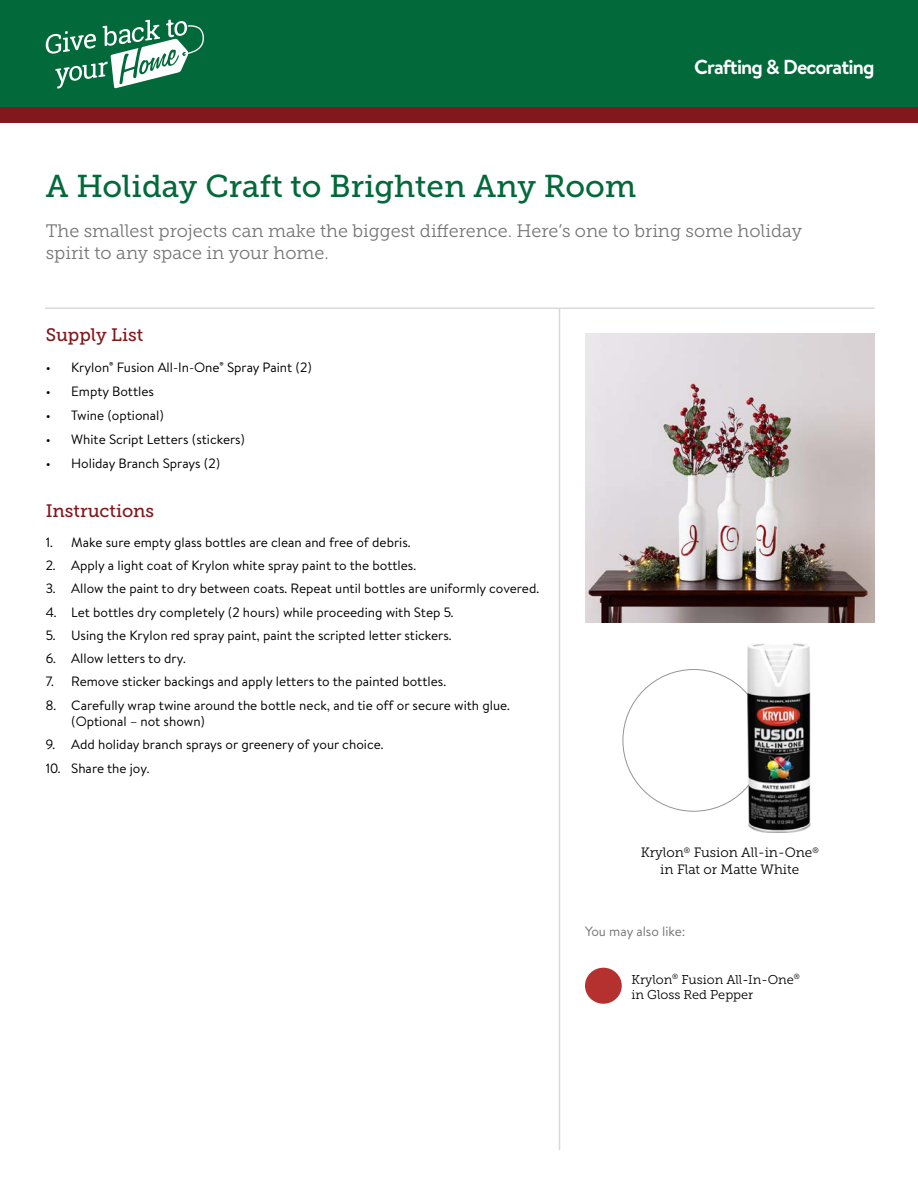
<style>
.page{position:relative;width:918px;height:1188px;background:#fff}
.page>*{position:absolute;margin:0;border:0;box-sizing:border-box;transform-origin:0 0}
.t1{font:31.5px "Museo Slab 500";color:#02693b}
.t2{font:700 20.25px "Bogle";letter-spacing:-.04em;color:#fff}
.t3{font:18px/21.6px "Museo Slab 300";color:#767576}
.t4{font:18px "Museo Slab 500";color:#82181b}
.t5{font:13.5px/16.5px "Bogle";color:#000}
.t6{font:13.5px/16.2px "Museo Slab 300";color:#000;text-align:center}
.t7{font:13.5px "Bogle";color:#767576}
.t8{font:12.75px/15.3px "Museo Slab 300";color:#000}
</style>
<div class="page">
<div style="left:0;top:106px;width:918px;height:17px;background:#82181b"></div>
<div style="left:0;top:0;width:918px;height:106px;background:#02693b"></div>
<svg style="left:46px;top:20px;width:158px;height:69px"></svg>
<hr style="left:45px;top:308px;width:829px;height:1px;background:#d8dad9">
<hr style="left:559px;top:309px;width:1px;height:841px;background:#d8dad9">
<img style="left:585px;top:333px;width:289px;height:289px">
<div style="left:585px;top:968px;width:37px;height:36px;background:#b43130;border-radius:18px"></div>
<img style="left:747px;top:643px;width:64px;height:190px">
<h1 class="t1" style="left:46px;top:169px;width:592px">A Holiday Craft to Brighten Any Room</h1>
<h2 class="t2" style="left:694px;top:53px;width:182px">Crafting &amp; Decorating</h2>
<h3 class="t3" style="left:46px;top:220px;width:758px">The smallest projects can make the biggest difference. Here’s one to bring some holiday spirit to any space in your home.</h3>
<h3 class="t4" style="left:46px;top:325px;width:99px">Supply List</h3>
<p class="t5" style="left:46px;top:358px;width:268px">• Krylon® Fusion All-In-One® Spray Paint (2)</p>
<p class="t5" style="left:46px;top:382px;width:110px">• Empty Bottles</p>
<p class="t5" style="left:46px;top:406px;width:120px">• Twine (optional)</p>
<p class="t5" style="left:46px;top:430px;width:201px">• White Script Letters (stickers)</p>
<p class="t5" style="left:46px;top:454px;width:176px">• Holiday Branch Sprays (2)</p>
<h3 class="t4" style="left:46px;top:501px;width:110px">Instructions</h3>
<p class="t5" style="left:46px;top:533px;width:366px">1. Make sure empty glass bottles are clean and free of debris.</p>
<p class="t5" style="left:46px;top:557px;width:372px">2. Apply a light coat of Krylon white spray paint to the bottles.</p>
<p class="t5" style="left:46px;top:580px;width:495px">3. Allow the paint to dry between coats. Repeat until bottles are uniformly covered.</p>
<p class="t5" style="left:46px;top:603px;width:409px">4. Let bottles dry completely (2 hours) while proceeding with Step 5.</p>
<p class="t5" style="left:46px;top:626px;width:407px">5. Using the Krylon red spray paint, paint the scripted letter stickers.</p>
<p class="t5" style="left:46px;top:650px;width:142px">6. Allow letters to dry.</p>
<p class="t5" style="left:46px;top:673px;width:402px">7. Remove sticker backings and apply letters to the painted bottles.</p>
<p class="t5" style="left:71px;top:696px;width:440px;text-indent:-26px">8. Carefully wrap twine around the bottle neck, and tie off or secure with glue. (Optional – not shown)</p>
<p class="t5" style="left:46px;top:736px;width:339px">9. Add holiday branch sprays or greenery of your choice.</p>
<p class="t5" style="left:46px;top:759px;width:105px">10. Share the joy.</p>
<p class="t6" style="left:641px;top:845px;width:180px">Krylon<sup>®</sup> Fusion All-in-One<sup>® </sup>in Flat or Matte White</p>
<p class="t7" style="left:585px;top:922px;width:102px">You may also like:</p>
<p class="t8" style="left:631px;top:972px;width:170px">Krylon<sup>®</sup> Fusion All-In-One<sup>® </sup>in Gloss Red Pepper</p>
</div>
